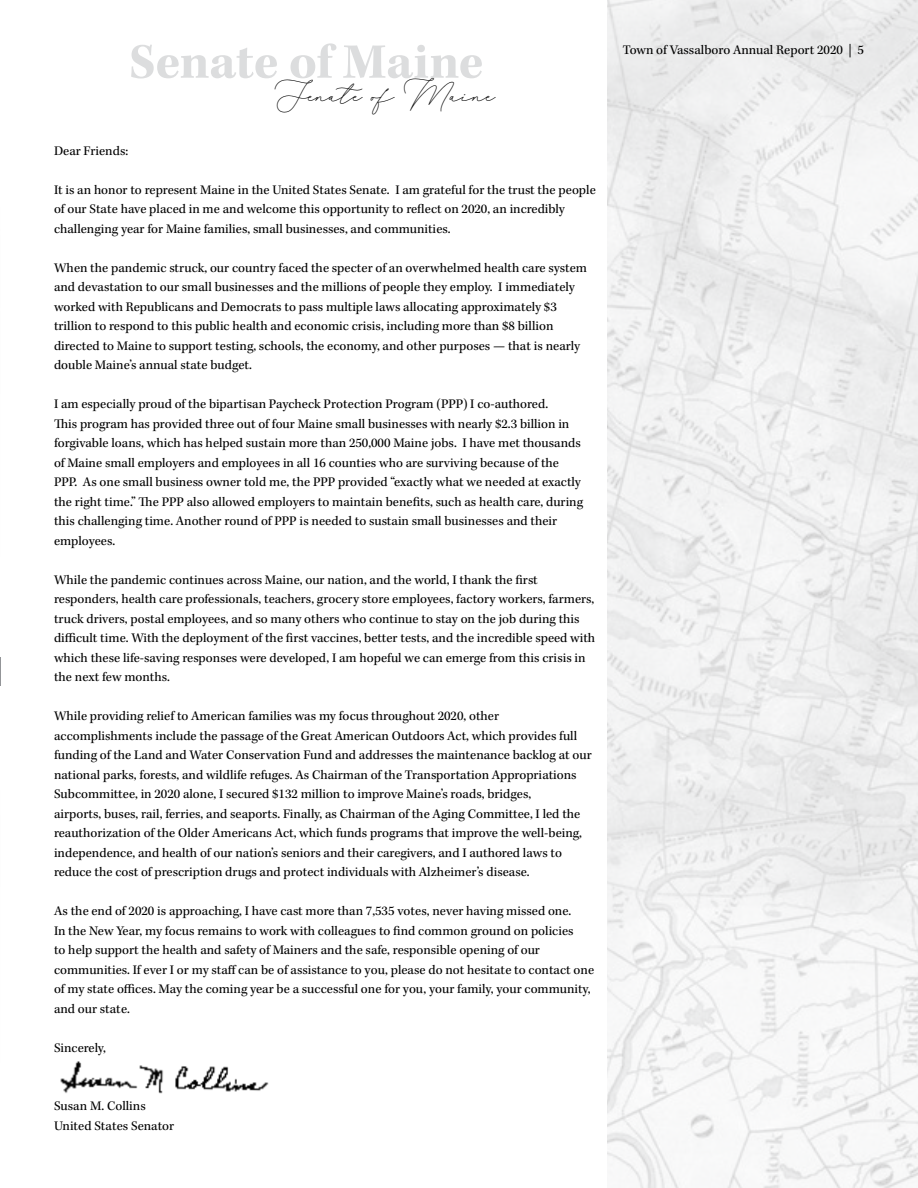
<style>
.page{position:relative;width:918px;height:1188px;background:#fff}
.page>*{position:absolute;margin:0;border:0;box-sizing:border-box;transform-origin:0 0}
.t1{font:700 51px "Kepler Std";letter-spacing:-.005em;color:#dcddde}
.t2{font:30px "milove";color:#000}
.t3{font:13.5px/19.5px "Kepler Std";color:#000}
</style>
<div class="page">
<img style="left:608px;top:0;width:310px;height:1188px">
<img style="left:60px;top:1061px;width:209px;height:33px">
<svg style="left:0;top:657px;width:1px;height:29px"></svg>
<h1 class="t1" style="left:129px;top:33px;width:356px">Senate of Maine</h1>
<h2 class="t2" style="left:275px;top:70px;width:222px">Senate of Maine</h2>
<p class="t3" style="left:54px;top:141px;width:76px">Dear Friends:</p>
<p class="t3" style="left:54px;top:180px;width:543px">It is an honor to represent Maine in the United States Senate. I am grateful for the trust the people of our State have placed in me and welcome this opportunity to reflect on 2020, an incredibly challenging year for Maine families, small businesses, and communities.</p>
<p class="t3" style="left:54px;top:258px;width:534px">When the pandemic struck, our country faced the specter of an overwhelmed health care system and devastation to our small businesses and the millions of people they employ. I immediately worked with Republicans and Democrats to pass multiple laws allocating approximately $3 trillion to respond to this public health and economic crisis, including more than $8 billion directed to Maine to support testing, schools, the economy, and other purposes — that is nearly double Maine’s annual state budget.</p>
<p class="t3" style="left:54px;top:395px;width:531px">I am especially proud of the bipartisan Paycheck Protection Program (PPP) I co-authored.<br>This program has provided three out of four Maine small businesses with nearly $2.3 billion in forgivable loans, which has helped sustain more than 250,000 Maine jobs. I have met thousands of Maine small employers and employees in all 16 counties who are surviving because of the PPP. As one small business owner told me, the PPP provided “exactly what we needed at exactly the right time.” The PPP also allowed employers to maintain benefits, such as health care, during this challenging time. Another round of PPP is needed to sustain small businesses and their employees.</p>
<p class="t3" style="left:54px;top:570px;width:543px">While the pandemic continues across Maine, our nation, and the world, I thank the first responders, health care professionals, teachers, grocery store employees, factory workers, farmers, truck drivers, postal employees, and so many others who continue to stay on the job during this difficult time. With the deployment of the first vaccines, better tests, and the incredible speed with which these life-saving responses were developed, I am hopeful we can emerge from this crisis in the next few months.</p>
<p class="t3" style="left:54px;top:707px;width:539px">While providing relief to American families was my focus throughout 2020, other accomplishments include the passage of the Great American Outdoors Act, which provides full funding of the Land and Water Conservation Fund and addresses the maintenance backlog at our national parks, forests, and wildlife refuges. As Chairman of the Transportation Appropriations Subcommittee, in 2020 alone, I secured $132 million to improve Maine’s roads, bridges,<br>airports, buses, rail, ferries, and seaports. Finally, as Chairman of the Aging Committee, I led the reauthorization of the Older Americans Act, which funds programs that improve the well-being, independence, and health of our nation’s seniors and their caregivers, and I authored laws to reduce the cost of prescription drugs and protect individuals with Alzheimer’s disease.</p>
<p class="t3" style="left:54px;top:902px;width:542px">As the end of 2020 is approaching, I have cast more than 7,535 votes, never having missed one.<br>In the New Year, my focus remains to work with colleagues to find common ground on policies<br>to help support the health and safety of Mainers and the safe, responsible opening of our communities. If ever I or my staff can be of assistance to you, please do not hesitate to contact one of my state offices. May the coming year be a successful one for you, your family, your community, and our state.</p>
<p class="t3" style="left:54px;top:1038px;width:54px">Sincerely,</p>
<p class="t3" style="left:54px;top:1097px;width:122px">Susan M. Collins<br>United States Senator</p>
<p class="t3" style="left:623px;top:41px;width:243px">Town of Vassalboro Annual Report 2020 | 5</p>
</div>
